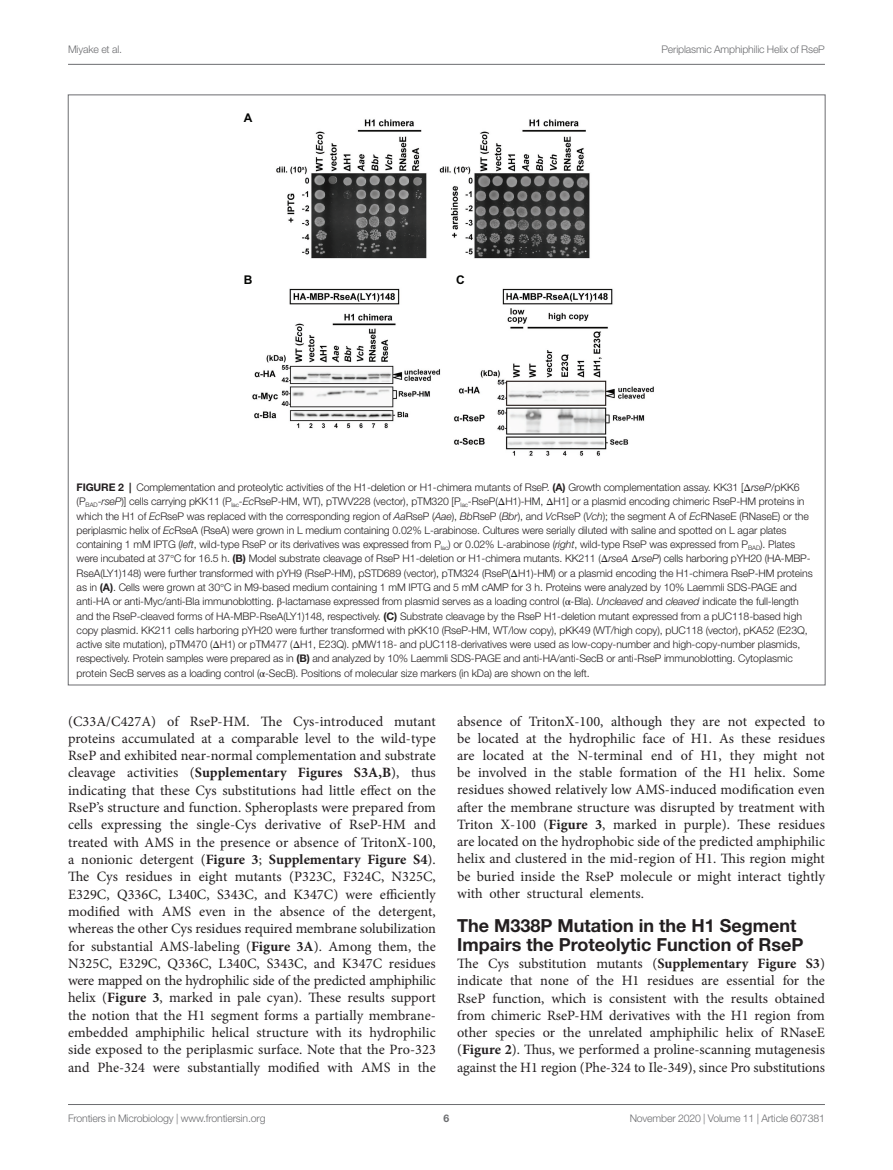
<style>
.page{position:relative;width:893px;height:1170px;background:#fff}
.page>*{position:absolute;margin:0;border:0;box-sizing:border-box;transform-origin:0 0}
.HEAD_2{font:700 18px/18.8px "Helvetica Neue LT Std";color:#231f20}
.TEXT_FLUSH{font:14.25px/17.2px "Minion Pro";color:#231f20;text-align:justify}
.t1{font:700 12px "Arial";color:#040503}
.FIG_LEG{font:300 10.5px/14.2px "Helvetica Neue LT Std";letter-spacing:-.01em;color:#231f20}
.t2{font:300 10.5px "Helvetica Neue LT Std";letter-spacing:-.015em;color:#6c6d70}
.t3{font:700 10.5px "Helvetica Neue LT Std";color:#6c6d70}
.s1{font-weight:700}
.s2{font-family:"STIX General";font-weight:400}
.s3{font-style:italic}
</style>
<div class="page">
<hr style="left:68px;top:64px;width:757px;height:1px;background:#6c6d70">
<hr style="left:68px;top:1104px;width:757px;height:1px;background:#6c6d70">
<img style="left:252px;top:119px;width:402px;height:337px">
<p class="t2" style="left:68px;top:42px;width:56px">Miyake et al.</p>
<p class="t2" style="left:661px;top:42px;width:165px">Periplasmic Amphiphilic Helix of RseP</p>
<p class="t1" style="left:244px;top:109px;width:10px">A</p>
<p class="t1" style="left:244px;top:271px;width:10px">B</p>
<p class="t1" style="left:456px;top:271px;width:10px">C</p>
<p class="FIG_LEG" style="left:77px;top:480px;width:737px"><span class="s1">FIGURE 2 |</span> Complementation and proteolytic activities of the H1-deletion or H1-chimera mutants of RseP. <span class="s1">(A)</span> Growth complementation assay. KK31 [<span class="s2">Δ</span><span class="s3">rseP</span>/pKK6 (P<sub>BAD</sub>-<span class="s3">rseP</span>)] cells carrying pKK11 (P<sub>lac</sub>-<span class="s3">Ec</span>RseP-HM, WT), pTWV228 (vector), pTM320 [P<sub>lac</sub>-RseP(<span class="s2">Δ</span>H1)-HM, <span class="s2">Δ</span>H1] or a plasmid encoding chimeric RseP-HM proteins in which the H1 of <span class="s3">Ec</span>RseP was replaced with the corresponding region of <span class="s3">Aa</span>RseP (<span class="s3">Aae</span>), <span class="s3">Bb</span>RseP (<span class="s3">Bbr</span>), and <span class="s3">Vc</span>RseP (<span class="s3">Vch</span>); the segment A of <span class="s3">Ec</span>RNaseE (RNaseE) or the periplasmic helix of <span class="s3">Ec</span>RseA (RseA) were grown in L medium containing 0.02% L-arabinose. Cultures were serially diluted with saline and spotted on L agar plates containing 1 mM IPTG (<span class="s3">left</span>, wild-type RseP or its derivatives was expressed from P<sub>lac</sub>) or 0.02% L-arabinose (<span class="s3">right</span>, wild-type RseP was expressed from P<sub>BAD</sub>). Plates were incubated at 37<span class="s2">°</span>C for 16.5 h. <span class="s1">(B)</span> Model substrate cleavage of RseP H1-deletion or H1-chimera mutants. KK211 (<span class="s2">Δ</span><span class="s3">rseA</span> <span class="s2">Δ</span><span class="s3">rseP</span>) cells harboring pYH20 (HA-MBP-RseA(LY1)148) were further transformed with pYH9 (RseP-HM), pSTD689 (vector), pTM324 (RseP(<span class="s2">Δ</span>H1)-HM) or a plasmid encoding the H1-chimera RseP-HM proteins as in <span class="s1">(A)</span>. Cells were grown at 30<span class="s2">°</span>C in M9-based medium containing 1 mM IPTG and 5 mM cAMP for 3 h. Proteins were analyzed by 10% Laemmli SDS-PAGE and anti-HA or anti-Myc/anti-Bla immunoblotting. <span class="s2">β</span>-lactamase expressed from plasmid serves as a loading control (<span class="s2">α</span>-Bla). <span class="s3">Uncleaved</span> and <span class="s3">cleaved</span> indicate the full-length and the RseP-cleaved forms of HA-MBP-RseA(LY1)148, respectively. <span class="s1">(C)</span> Substrate cleavage by the RseP H1-deletion mutant expressed from a pUC118-based high copy plasmid. KK211 cells harboring pYH20 were further transformed with pKK10 (RseP-HM, WT/low copy), pKK49 (WT/high copy), pUC118 (vector), pKA52 (E23Q, active site mutation), pTM470 (<span class="s2">Δ</span>H1) or pTM477 (<span class="s2">Δ</span>H1, E23Q). pMW118- and pUC118-derivatives were used as low-copy-number and high-copy-number plasmids, respectively. Protein samples were prepared as in <span class="s1">(B)</span> and analyzed by 10% Laemmli SDS-PAGE and anti-HA/anti-SecB or anti-RseP immunoblotting. Cytoplasmic protein SecB serves as a loading control (<span class="s2">α</span>-SecB). Positions of molecular size markers (in kDa) are shown on the left.</p>
<p class="TEXT_FLUSH" style="left:68px;top:712px;width:369px">(C33A/C427A) of RseP-HM. The Cys-introduced mutant proteins accumulated at a comparable level to the wild-type RseP and exhibited near-normal complementation and substrate cleavage activities (<span class="s1">Supplementary Figures S3A,B</span>), thus indicating that these Cys substitutions had little effect on the RseP’s structure and function. Spheroplasts were prepared from cells expressing the single-Cys derivative of RseP-HM and treated with AMS in the presence or absence of TritonX-100, a nonionic detergent (<span class="s1">Figure 3</span>; <span class="s1">Supplementary Figure S4</span>).<br>The Cys residues in eight mutants (P323C, F324C, N325C, E329C, Q336C, L340C, S343C, and K347C) were efficiently modified with AMS even in the absence of the detergent, whereas the other Cys residues required membrane solubilization for substantial AMS-labeling (<span class="s1">Figure 3A</span>). Among them, the N325C, E329C, Q336C, L340C, S343C, and K347C residues were mapped on the hydrophilic side of the predicted amphiphilic helix (<span class="s1">Figure 3</span>, marked in pale cyan). These results support the notion that the H1 segment forms a partially membrane&shy;embedded amphiphilic helical structure with its hydrophilic side exposed to the periplasmic surface. Note that the Pro-323 and Phe-324 were substantially modified with AMS in the</p>
<p class="TEXT_FLUSH" style="left:457px;top:712px;width:369px">absence of TritonX-100, although they are not expected to be located at the hydrophilic face of H1. As these residues are located at the N-terminal end of H1, they might not be involved in the stable formation of the H1 helix. Some residues showed relatively low AMS-induced modification even after the membrane structure was disrupted by treatment with Triton X-100 (<span class="s1">Figure 3</span>, marked in purple). These residues are located on the hydrophobic side of the predicted amphiphilic helix and clustered in the mid-region of H1. This region might be buried inside the RseP molecule or might interact tightly with other structural elements.</p>
<p class="HEAD_2" style="left:457px;top:915px;width:348px">The M338P Mutation in the H1 Segment<br>Impairs the Proteolytic Function of RseP</p>
<p class="TEXT_FLUSH" style="left:457px;top:955px;width:369px">The Cys substitution mutants (<span class="s1">Supplementary Figure S3</span>) indicate that none of the H1 residues are essential for the RseP function, which is consistent with the results obtained from chimeric RseP-HM derivatives with the H1 region from other species or the unrelated amphiphilic helix of RNaseE (<span class="s1">Figure 2</span>). Thus, we performed a proline-scanning mutagenesis against the H1 region (Phe-324 to Ile-349), since Pro substitutions</p>
<p class="t2" style="left:68px;top:1111px;width:199px">Frontiers in Microbiology | www.frontiersin.org</p>
<p class="t3" style="left:444px;top:1111px;width:7px">6</p>
<p class="t2" style="left:630px;top:1111px;width:197px">November 2020 | Volume 11 | Article 607381</p>
</div>
